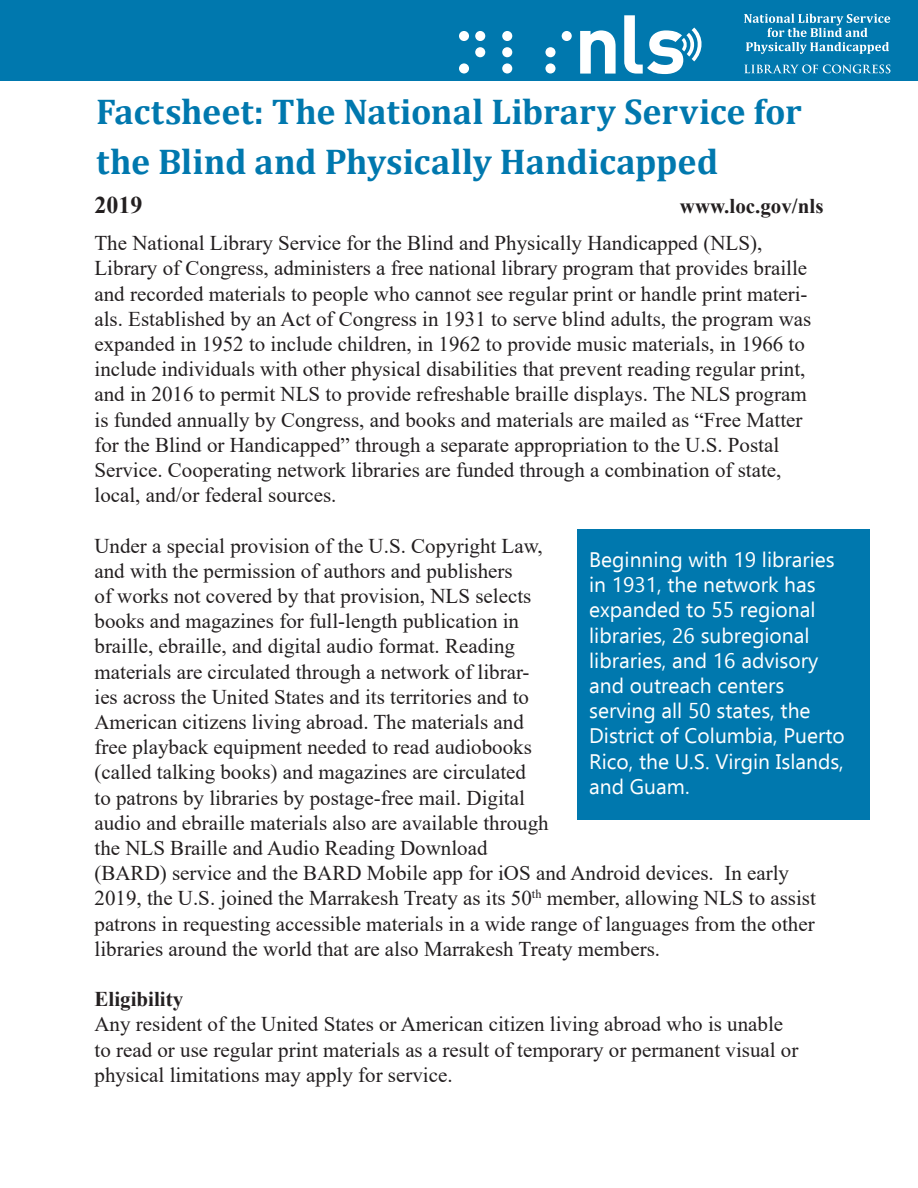
<style>
.page{position:relative;width:918px;height:1188px;background:#fff}
.page>*{position:absolute;margin:0;border:0;box-sizing:border-box;transform-origin:0 0}
.t1{font:700 36px/49.5px "Cambria";letter-spacing:-.005em;color:#0078ae}
.t2{font:700 24px "Times New Roman";color:#231f20}
.t3{font:21px/25.2px "Times New Roman";color:#231f20}
.t4{font:21px/25.2px "Ebrima";color:#fff}
.t5{font:700 21px "Times New Roman";color:#231f20}
.s1{font-family:"Times New Roman"}
</style>
<div class="page">
<div style="left:0;top:0;width:918px;height:81px;background:#0078ae"></div>
<svg style="left:580px;top:30px;width:36px;height:44px"></svg>
<svg style="left:624px;top:15px;width:78px;height:59px"></svg>
<div style="left:459px;top:31px;width:10px;height:10px;background:#fff;border-radius:50%"></div>
<div style="left:475px;top:31px;width:10px;height:10px;background:#fff;border-radius:50%"></div>
<div style="left:475px;top:47px;width:10px;height:10px;background:#fff;border-radius:50%"></div>
<div style="left:459px;top:63px;width:10px;height:11px;background:#fff;border-radius:50%"></div>
<div style="left:502px;top:31px;width:10px;height:10px;background:#fff;border-radius:50%"></div>
<div style="left:502px;top:47px;width:10px;height:10px;background:#fff;border-radius:50%"></div>
<div style="left:502px;top:63px;width:10px;height:11px;background:#fff;border-radius:50%"></div>
<div style="left:562px;top:31px;width:10px;height:10px;background:#fff;border-radius:50%"></div>
<div style="left:545px;top:47px;width:11px;height:10px;background:#fff;border-radius:50%"></div>
<div style="left:545px;top:63px;width:11px;height:11px;background:#fff;border-radius:50%"></div>
<svg style="left:745px;top:65px;width:145px;height:8px"></svg>
<svg style="left:744px;top:14px;width:146px;height:40px"></svg>
<div style="left:577px;top:530px;width:293px;height:290px;background:#0078ae"></div>
<p class="t1" style="left:96px;top:86px;width:707px">Factsheet: The National Library Service for the Blind and Physically Handicapped</p>
<p class="t2" style="left:94px;top:187px;width:49px">2019</p>
<p class="t5" style="left:680px;top:190px;width:145px">www.loc.gov/nls</p>
<p class="t3" style="left:94px;top:230px;width:718px">The National Library Service for the Blind and Physically Handicapped (NLS), Library of Congress, administers a free national library program that provides braille and recorded materials to people who cannot see regular print or handle print materi&shy;als. Established by an Act of Congress in 1931 to serve blind adults, the program was expanded in 1952 to include children, in 1962 to provide music materials, in 1966 to include individuals with other physical disabilities that prevent reading regular print, and in 2016 to permit NLS to provide refreshable braille displays. The NLS program is funded annually by Congress, and books and materials are mailed as “Free Matter for the Blind or Handicapped” through a separate appropriation to the U.S. Postal Service. Cooperating network libraries are funded through a combination of state, local, and/or federal sources.</p>
<p class="t3" style="left:94px;top:532px;width:723px">Under a special provision of the U.S. Copyright Law,<br>and with the permission of authors and publishers<br>of works not covered by that provision, NLS selects<br>books and magazines for full-length publication in<br>braille, ebraille, and digital audio format. Reading<br>materials are circulated through a network of librar-<br>ies across the United States and its territories and to<br>American citizens living abroad. The materials and<br>free playback equipment needed to read audiobooks<br>(called talking books) and magazines are circulated<br>to patrons by libraries by postage-free mail. Digital<br>audio and ebraille materials also are available through<br>the NLS Braille and Audio Reading Download<br>(BARD) service and the BARD Mobile app for iOS and Android devices. In early 2019, the U.S. joined the Marrakesh Treaty as its 50<sup>th</sup> member, allowing NLS to assist patrons in requesting accessible materials in a wide range of languages from the other libraries around the world that are also Marrakesh Treaty members.</p>
<p class="t5" style="left:94px;top:984px;width:90px">Eligibility</p>
<p class="t3" style="left:94px;top:1011px;width:705px">Any resident of the United States or American citizen living abroad who is unable to read or use regular print materials as a result of temporary or permanent visual or physical limitations may apply for service.</p>
<p class="t4" style="left:589px;top:547px;width:257px">Beginning with 19 libraries in 1931, the network has expanded to 55 regional libraries, 26 subregional libraries, and 16 advisory and outreach centers serving all 50 states, the<br>District of Columbia, Puerto<br>Rico, the U.S. Virgin Islands, and Guam<span class="s1">.</span></p>
</div>
